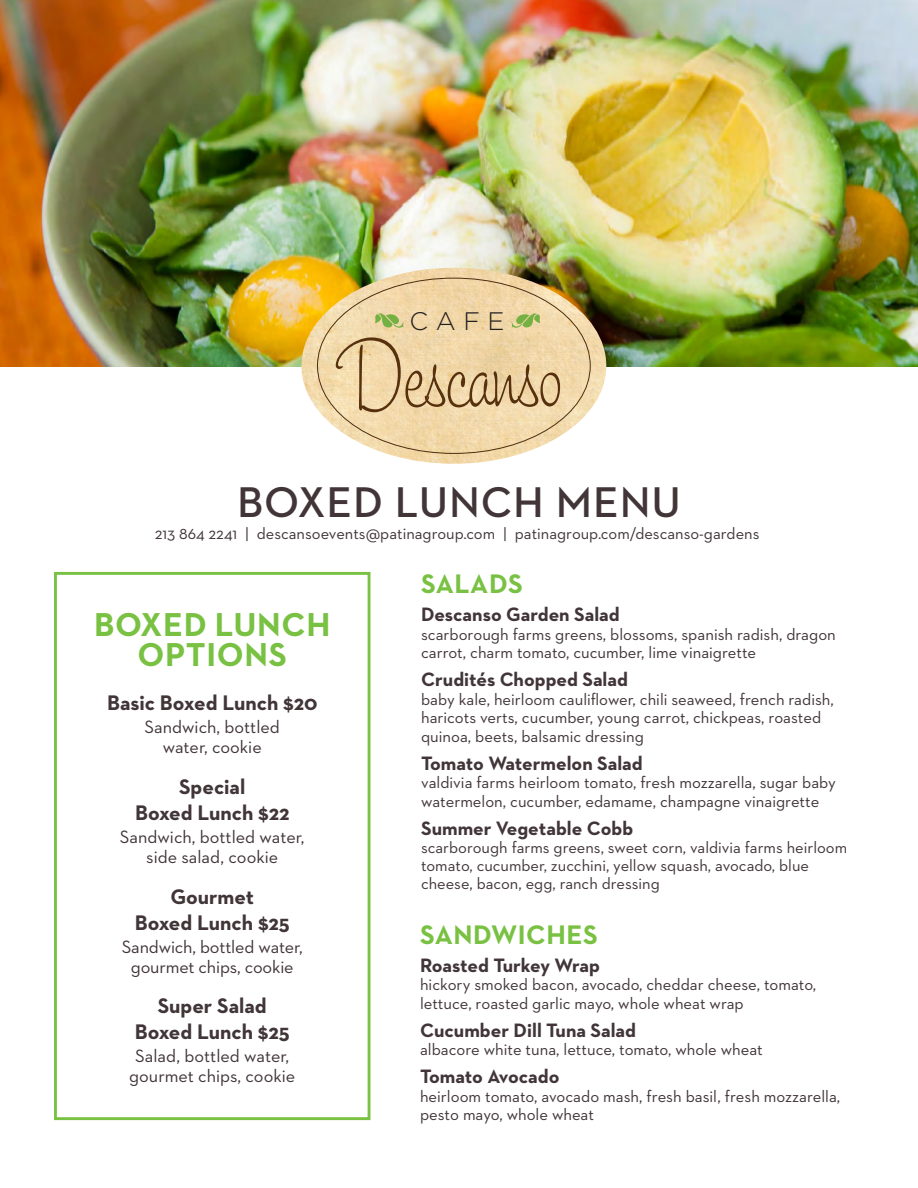
<style>
.page{position:relative;width:918px;height:1188px;background:#fff}
.page>*{position:absolute;margin:0;border:0;box-sizing:border-box;transform-origin:0 0}
.t1{font:85.95px "Ed Script";color:#57300e}
.Menu_Item{font:600 43.8px "Neutraface 2 Text";letter-spacing:.02em;color:#413538}
.t2{font:700 33.75px/30px "Neutraface 2 Text";letter-spacing:.02em;color:#79c142;text-align:center}
.t3{font:700 27.3px "Neutraface 2 Text";letter-spacing:.02em;color:#79c142}
.t4{font:300 25.35px "Gotham";color:#231f20}
.Menu_Item-2{font:700 21.45px/25.8px "Neutraface 2 Text";color:#413538;text-align:center}
.t5{font:700 19.8px "Neutraface 2 Text";color:#413538}
.Menu_Item-3{font:18.15px/20.1px "Neutraface 2 Text";color:#413538;text-align:center}
.t6{font:16.65px/18.5px "Neutraface 2 Text";color:#413538}
.t7{font:16.5px/18.3px "Neutraface 2 Text";color:#413538}
.s1{font-size:16.5px}
</style>
<div class="page">
<img style="left:0;top:0;width:918px;height:366px">
<div style="left:54px;top:572px;width:316px;height:548px;border:3px solid #79c142"></div>
<img style="left:301px;top:268px;width:305px;height:196px">
<svg style="left:512px;top:313px;width:29px;height:15px"></svg>
<svg style="left:375px;top:313px;width:29px;height:15px"></svg>
<p class="t4" style="left:410px;top:305px;width:97px">C A F E</p>
<p class="t1" style="left:351px;top:323px;width:214px">Descanso</p>
<p class="Menu_Item" style="left:237px;top:474px;width:445px">BOXED LUNCH MENU</p>
<p class="t7" style="left:155px;top:524px;width:606px">213 864 2241 | descansoevents@patinagroup.com | patinagroup.com/descanso-gardens</p>
<p class="t2" style="left:94px;top:609px;width:238px">BOXED LUNCH<br>OPTIONS</p>
<p class="Menu_Item-2" style="left:107px;top:690px;width:212px">Basic Boxed Lunch $20</p>
<p class="Menu_Item-3" style="left:145px;top:717px;width:137px">Sandwich, bottled water, cookie</p>
<p class="Menu_Item-2" style="left:135px;top:774px;width:156px">Special<br>Boxed Lunch $22</p>
<p class="Menu_Item-3" style="left:120px;top:827px;width:186px">Sandwich, bottled water, side salad, cookie</p>
<p class="Menu_Item-2" style="left:135px;top:883px;width:156px">Gourmet<br>Boxed Lunch $25</p>
<p class="Menu_Item-3" style="left:122px;top:936px;width:182px">Sandwich, bottled water, gourmet chips, cookie</p>
<p class="Menu_Item-2" style="left:135px;top:993px;width:156px">Super Salad<br>Boxed Lunch $25</p>
<p class="Menu_Item-3" style="left:129px;top:1046px;width:168px">Salad, bottled water, gourmet chips, cookie</p>
<p class="t3" style="left:421px;top:566px;width:103px">SALADS</p>
<p class="t5" style="left:421px;top:602px;width:200px">Descanso Garden Salad</p>
<p class="t6" style="left:421px;top:625px;width:416px">scarborough farms greens, blossoms, spanish radish, dragon carrot, charm tomato, cucumber, lime vinaigrette</p>
<p class="t5" style="left:421px;top:667px;width:208px">Crudités Chopped Salad</p>
<p class="t6" style="left:421px;top:690px;width:414px">baby kale, heirloom cauliflower, chili seaweed, french radish, haricots verts, cucumber, young carrot, chickpeas, roasted quinoa, beets, balsamic dressing</p>
<p class="t5" style="left:421px;top:750px;width:223px">Tomato Watermelon Salad</p>
<p class="t6" style="left:421px;top:773px;width:416px"><span class="s1">v</span>aldivia farms heirloom tomato, fresh mozzarella, sugar baby watermelon, cucumber, edamame, champagne vinaigrette</p>
<p class="t5" style="left:421px;top:815px;width:214px">Summer Vegetable Cobb</p>
<p class="t7" style="left:421px;top:838px;width:428px">scarborough farms greens, sweet corn, valdivia farms heirloom tomato, cucumber, zucchini, yellow squash, avocado, blue cheese, bacon, egg, ranch dressing</p>
<p class="t3" style="left:420px;top:917px;width:179px">SANDWICHES</p>
<p class="t5" style="left:420px;top:952px;width:181px">Roasted Turkey Wrap</p>
<p class="t6" style="left:420px;top:975px;width:398px">hickory smoked bacon, avocado, cheddar cheese, tomato, lettuce, roasted garlic mayo, whole wheat wrap</p>
<p class="t5" style="left:420px;top:1017px;width:218px">Cucumber Dill Tuna Salad</p>
<p class="t6" style="left:420px;top:1040px;width:344px">albacore white tuna, lettuce, tomato, whole wheat</p>
<p class="t5" style="left:420px;top:1064px;width:141px">Tomato Avocado</p>
<p class="t6" style="left:420px;top:1087px;width:422px">heirloom tomato, avocado mash, fresh basil, fresh mozzarella, pesto mayo, whole wheat</p>
</div>
